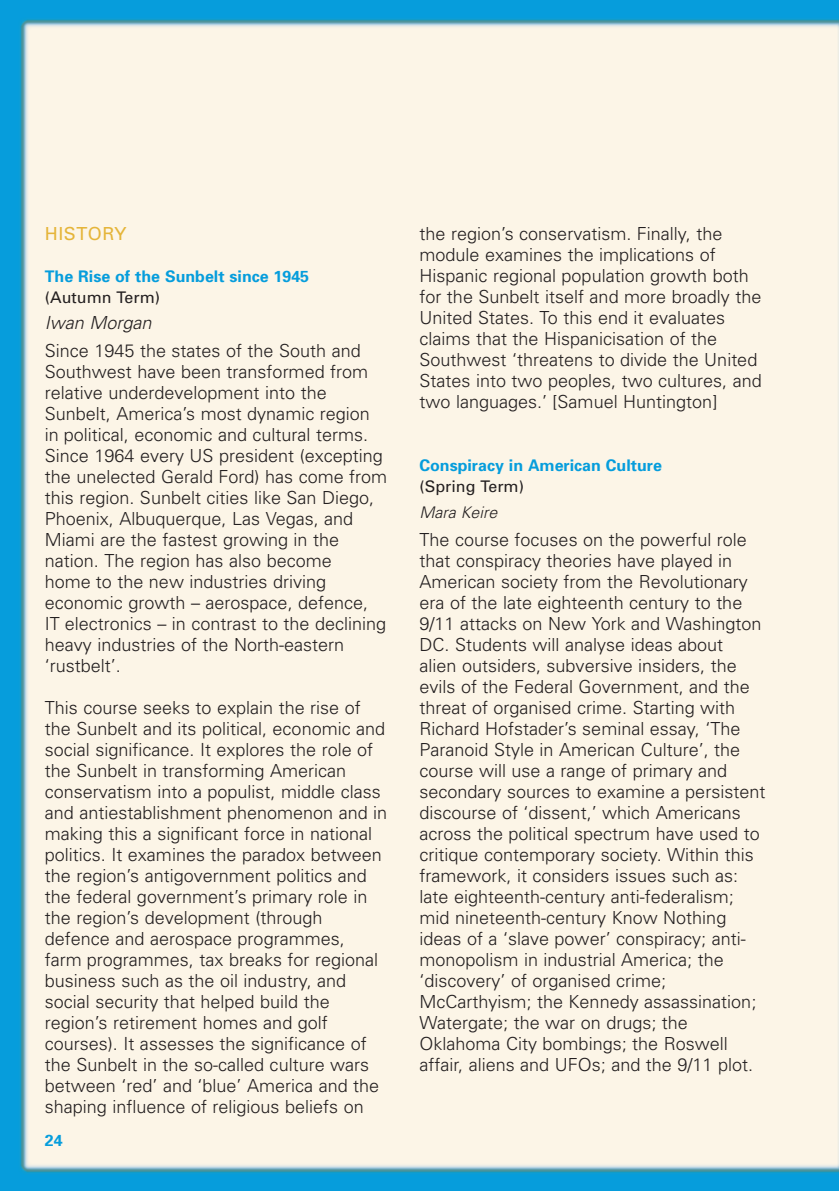
<style>
.page{position:relative;width:840px;height:1191px;background:#fff}
.page>*{position:absolute;margin:0;border:0;box-sizing:border-box;transform-origin:0 0}
.t1{font:300 18px/21px "Univers";color:#231f20}
.t2{font:italic 300 18px "Univers";color:#231f20}
.t3{font:18px "Univers";letter-spacing:.03em;color:#e5b53a}
.t4{font:700 16px "Univers";color:#069ddc}
.t5{font:16px "Univers";color:#231f20}
.t6{font:italic 300 16px "Univers";color:#231f20}
</style>
<div class="page">
<img style="left:0;top:1px;width:838px;height:1190px">
<p class="t3" style="left:45px;top:227px;width:83px">HISTORY</p>
<p class="t4" style="left:45px;top:270px;width:266px">The Rise of the Sunbelt since 1945</p>
<p class="t5" style="left:45px;top:291px;width:117px">(Autumn Term)</p>
<p class="t2" style="left:45px;top:316px;width:112px">Iwan Morgan</p>
<p class="t1" style="left:45px;top:342px;width:344px">Since 1945 the states of the South and Southwest have been transformed from relative underdevelopment into the Sunbelt, America’s most dynamic region in political, economic and cultural terms.<br>Since 1964 every US president (excepting the unelected Gerald Ford) has come from this region. Sunbelt cities like San Diego, Phoenix, Albuquerque, Las Vegas, and Miami are the fastest growing in the nation. The region has also become<br>home to the new industries driving economic growth – aerospace, defence, IT electronics – in contrast to the declining heavy industries of the North-eastern ‘rustbelt’.</p>
<p class="t1" style="left:45px;top:699px;width:344px">This course seeks to explain the rise of the Sunbelt and its political, economic and social significance. It explores the role of the Sunbelt in transforming American conservatism into a populist, middle class and antiestablishment phenomenon and in making this a significant force in national politics. It examines the paradox between the region’s antigovernment politics and the federal government’s primary role in the region’s development (through defence and aerospace programmes,<br>farm programmes, tax breaks for regional business such as the oil industry, and social security that helped build the region’s retirement homes and golf courses). It assesses the significance of the Sunbelt in the so-called culture wars between ‘red’ and ‘blue’ America and the shaping influence of religious beliefs on</p>
<p class="t4" style="left:45px;top:1134px;width:19px">24</p>
<p class="t1" style="left:419px;top:225px;width:344px">the region’s conservatism. Finally, the module examines the implications of Hispanic regional population growth both for the Sunbelt itself and more broadly the United States. To this end it evaluates claims that the Hispanicisation of the Southwest ‘threatens to divide the United States into two peoples, two cultures, and two languages.’ [Samuel Huntington]</p>
<p class="t4" style="left:419px;top:459px;width:244px">Conspiracy in American Culture</p>
<p class="t5" style="left:419px;top:480px;width:106px">(Spring Term)</p>
<p class="t6" style="left:419px;top:506px;width:82px">Mara Keire</p>
<p class="t1" style="left:419px;top:531px;width:347px">The course focuses on the powerful role that conspiracy theories have played in American society from the Revolutionary era of the late eighteenth century to the 9/11 attacks on New York and Washington DC. Students will analyse ideas about<br>alien outsiders, subversive insiders, the evils of the Federal Government, and the threat of organised crime. Starting with Richard Hofstader’s seminal essay, ‘The Paranoid Style in American Culture’, the course will use a range of primary and secondary sources to examine a persistent discourse of ‘dissent,’ which Americans across the political spectrum have used to critique contemporary society. Within this framework, it considers issues such as: late eighteenth-century anti-federalism; mid nineteenth-century Know Nothing ideas of a ‘slave power’ conspiracy; anti&shy;monopolism in industrial America; the ‘discovery’ of organised crime; McCarthyism; the Kennedy assassination; Watergate; the war on drugs; the Oklahoma City bombings; the Roswell affair, aliens and UFOs; and the 9/11 plot.</p>
</div>
